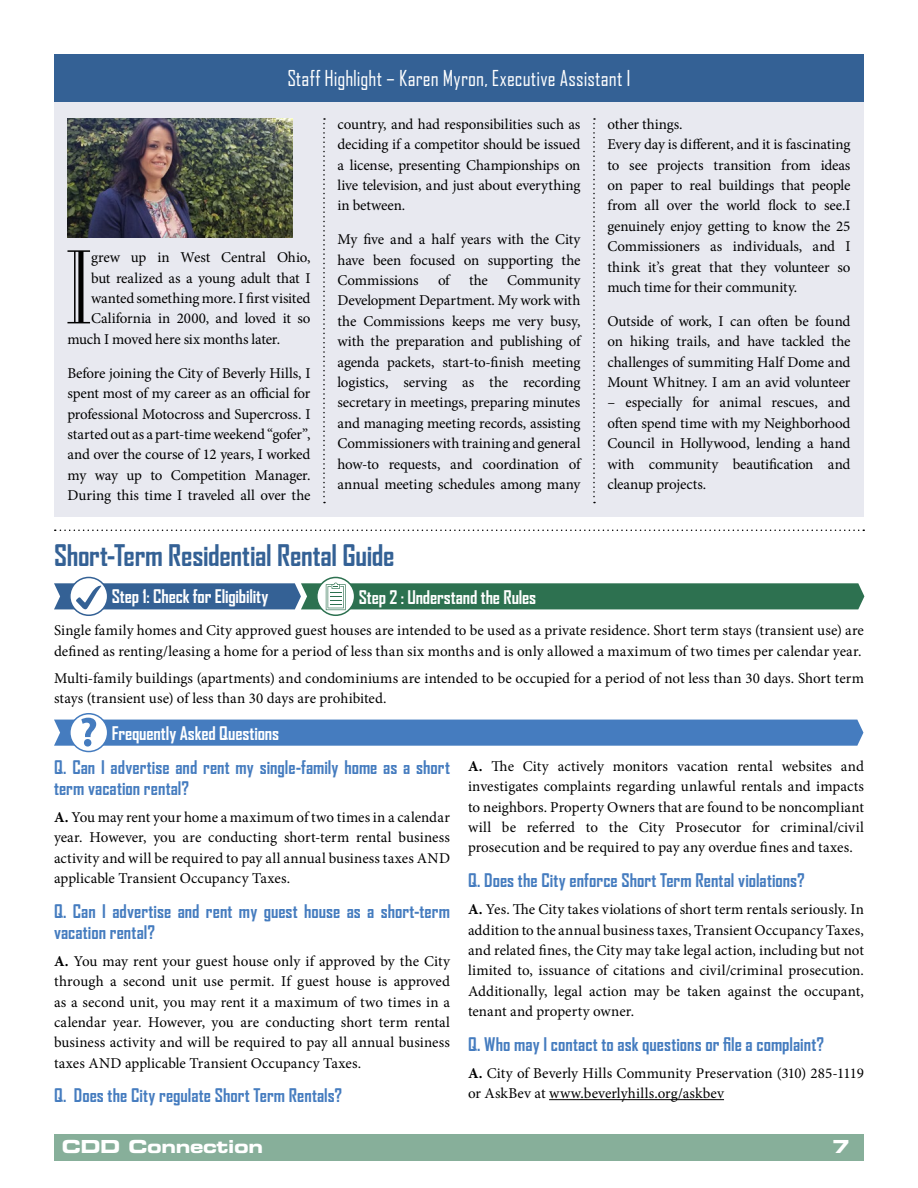
<style>
.page{position:relative;width:918px;height:1188px;background:#fff}
.page>*{position:absolute;margin:0;border:0;box-sizing:border-box;transform-origin:0 0}
.t1{font:92.4px "Mona Lisa Std Recut";color:#000}
.t2{font:700 28.5px "Agency FB";letter-spacing:-.01em;color:#346195}
.t3{font:21px "Agency FB";letter-spacing:.01em;color:#fff}
.t4{font:700 18px/21px "Agency FB";color:#457cbf}
.t5{font:700 18px "Agency FB";letter-spacing:-.01em;color:#fff}
.t6{font:18px "Eurostile LT Std Bold Ex 2";letter-spacing:-.02em;color:#fff}
.t7{font:15px/20.4px "Minion Pro";letter-spacing:-.005em;color:#000;text-align:justify}
.s1{font-weight:700}
</style>
<div class="page">
<div style="left:54px;top:1134px;width:810px;height:26px;background:#87af9a"></div>
<div style="left:54px;top:73px;width:810px;height:444px;background:#e8e9f0"></div>
<div style="left:54px;top:54px;width:810px;height:48px;background:#346195"></div>
<img style="left:68px;top:118px;width:224px;height:119px">
<svg style="left:323px;top:118px;width:2px;height:385px"></svg>
<svg style="left:593px;top:118px;width:2px;height:385px"></svg>
<svg style="left:55px;top:530px;width:809px;height:1px"></svg>
<svg style="left:70px;top:577px;width:38px;height:38px"></svg>
<div style="left:69px;top:577px;width:39px;height:39px;border:2px solid #346195;border-radius:50%"></div>
<svg style="left:70px;top:714px;width:38px;height:38px"></svg>
<div style="left:69px;top:713px;width:39px;height:39px;border:2px solid #457cbf;border-radius:50%"></div>
<svg style="left:317px;top:577px;width:38px;height:38px"></svg>
<div style="left:316px;top:577px;width:39px;height:39px;border:2px solid #2d7150;border-radius:50%"></div>
<svg style="left:54px;top:583px;width:810px;height:28px;background:#4c817a"></svg>
<hr style="left:549px;top:1099px;width:175px;height:1px;background:#000">
<svg style="left:54px;top:718px;width:809px;height:28px;background:#5889c5"></svg>
<div style="left:84px;top:739px;width:7px;height:8px;background:#457cbf;border-radius:50%"></div>
<h3 class="t3" style="left:287px;top:65px;width:345px">Staff Highlight – Karen Myron, Executive Assistant I</h3>
<h1 class="t1" style="left:65px;top:233px;width:29px">I</h1>
<p class="t7" style="left:91px;top:247px;width:221px">grew up in West Central Ohio,</p>
<p class="t7" style="left:91px;top:268px;width:221px">but realized as a young adult that I</p>
<p class="t7" style="left:91px;top:288px;width:221px">wanted something more. I first visited</p>
<p class="t7" style="left:91px;top:309px;width:221px">California in 2000, and loved it so</p>
<p class="t7" style="left:67px;top:329px;width:214px">much I moved here six months later.</p>
<p class="t7" style="left:67px;top:363px;width:245px">Before joining the City of Beverly Hills, I spent most of my career as an official for professional Motocross and Supercross. I started out as a part-time weekend “gofer”, and over the course of 12 years, I worked my way up to Competition Manager.<br>During this time I traveled all over the</p>
<p class="t7" style="left:337px;top:114px;width:245px">country, and had responsibilities such as deciding if a competitor should be issued a license, presenting Championships on live television, and just about everything in between.</p>
<p class="t7" style="left:337px;top:229px;width:245px">My five and a half years with the City have been focused on supporting the Commissions</p>
<p class="t7" style="left:438px;top:270px;width:13px">of</p>
<p class="t7" style="left:469px;top:270px;width:20px">the</p>
<p class="t7" style="left:337px;top:270px;width:245px;text-indent:170px">Community Development Department. My work with the Commissions keeps me very busy, with the preparation and publishing of agenda packets, start-to-finish meeting logistics, serving as the recording secretary in meetings, preparing minutes and managing meeting records, assisting Commissioners with training and general how-to requests, and coordination of annual meeting schedules among many</p>
<h2 class="t2" style="left:54px;top:537px;width:342px">Short-Term Residential Rental Guide</h2>
<p class="t5" style="left:112px;top:585px;width:158px">Step 1: Check for Eligibility</p>
<p class="t5" style="left:359px;top:586px;width:179px">Step 2 : Understand the Rules</p>
<p class="t7" style="left:607px;top:114px;width:245px;text-align:left">other things.<br>Every day is different, and it is fascinating to see projects transition from ideas on paper to real buildings that people from all over the world flock to see.I genuinely enjoy getting to know the 25<br>Commissioners as individuals, and I think it’s great that they volunteer so much time for their community.</p>
<p class="t7" style="left:607px;top:311px;width:245px">Outside of work, I can often be found on hiking trails, and have tackled the challenges of summiting Half Dome and Mount Whitney. I am an avid volunteer</p>
<p class="t7" style="left:607px;top:393px;width:245px">– especially for animal rescues, and often spend time with my Neighborhood Council in Hollywood, lending a hand with community beautification and cleanup projects.</p>
<p class="t7" style="left:54px;top:620px;width:811px">Single family homes and City approved guest houses are intended to be used as a private residence. Short term stays (transient use) are defined as renting/leasing a home for a period of less than six months and is only allowed a maximum of two times per calendar year.</p>
<p class="t7" style="left:54px;top:668px;width:812px">Multi-family buildings (apartments) and condominiums are intended to be occupied for a period of not less than 30 days. Short term stays (transient use) of less than 30 days are prohibited.</p>
<p class="t5" style="left:112px;top:722px;width:169px">Frequently Asked Questions</p>
<p class="t4" style="left:54px;top:756px;width:397px">Q. Can I advertise and rent my single-family home as a short term vacation rental?</p>
<p class="t7" style="left:54px;top:807px;width:398px"><span class="s1">A.</span> You may rent your home a maximum of two times in a calendar year. However, you are conducting short-term rental business activity and will be required to pay all annual business taxes AND applicable Transient Occupancy Taxes.</p>
<p class="t4" style="left:54px;top:900px;width:397px">Q. Can I advertise and rent my guest house as a short-term vacation rental?</p>
<p class="t7" style="left:54px;top:951px;width:398px"><span class="s1">A.</span> You may rent your guest house only if approved by the City through a second unit use permit. If guest house is approved as a second unit, you may rent it a maximum of two times in a calendar year. However, you are conducting short term rental business activity and will be required to pay all annual business taxes AND applicable Transient Occupancy Taxes.</p>
<p class="t4" style="left:54px;top:1085px;width:290px">Q. Does the City regulate Short Term Rentals?</p>
<p class="t7" style="left:468px;top:756px;width:398px"><span class="s1">A.</span> The City actively monitors vacation rental websites and investigates complaints regarding unlawful rentals and impacts to neighbors. Property Owners that are found to be noncompliant will be referred to the City Prosecutor for criminal/civil prosecution and be required to pay any overdue fines and taxes.</p>
<p class="t4" style="left:468px;top:869px;width:338px">Q. Does the City enforce Short Term Rental violations?</p>
<p class="t7" style="left:468px;top:899px;width:398px"><span class="s1">A.</span> Yes. The City takes violations of short term rentals seriously. In addition to the annual business taxes, Transient Occupancy Taxes, and related fines, the City may take legal action, including but not limited to, issuance of citations and civil/criminal prosecution.<br>Additionally, legal action may be taken against the occupant, tenant and property owner.</p>
<p class="t4" style="left:468px;top:1033px;width:358px">Q. Who may I contact to ask questions or file a complaint?</p>
<p class="t7" style="left:468px;top:1063px;width:398px"><span class="s1">A.</span> City of Beverly Hills Community Preservation (310) 285-1119 or AskBev at www.beverlyhills.org/askbev</p>
<p class="t6" style="left:62px;top:1134px;width:203px">CDD Connection</p>
<p class="t6" style="left:832px;top:1134px;width:19px">7</p>
</div>
